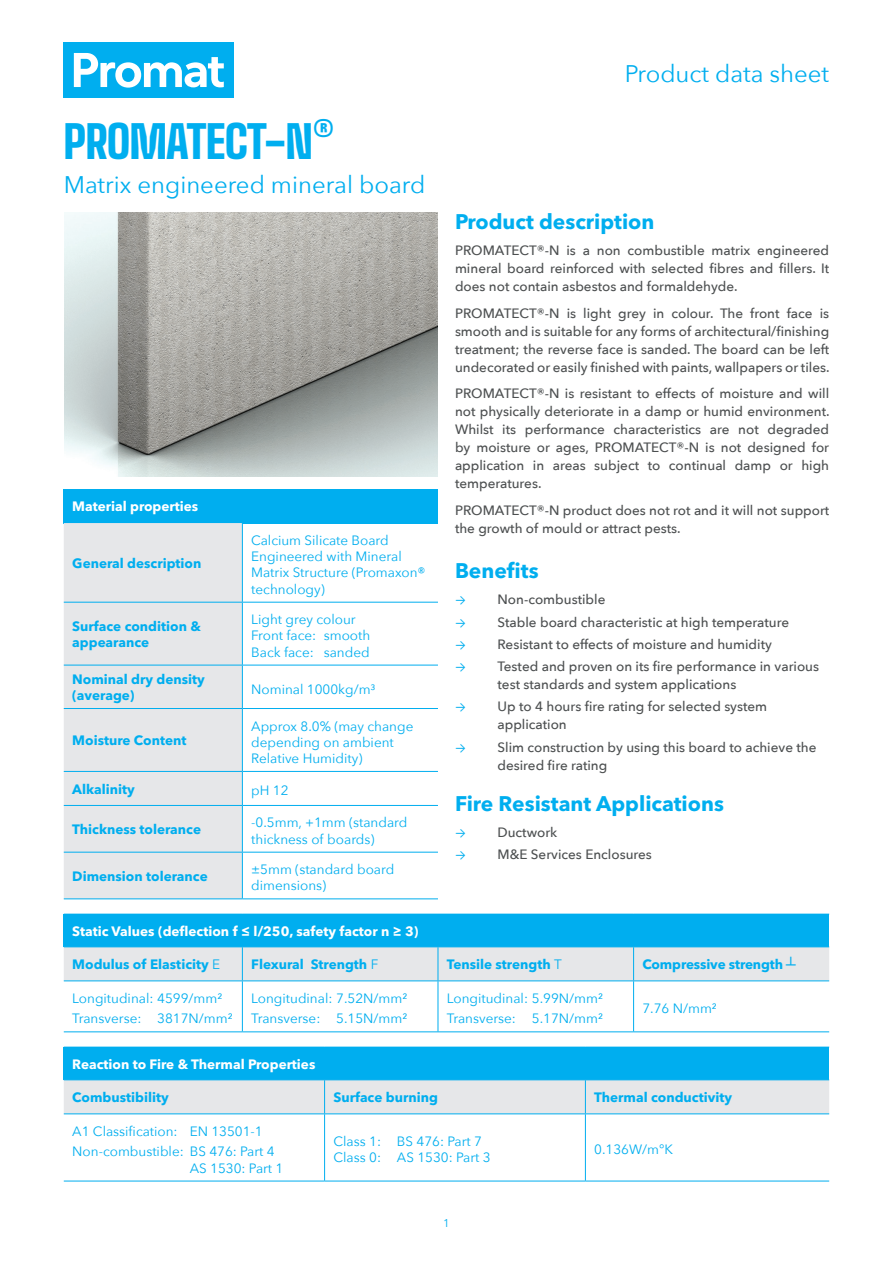
<style>
.page{position:relative;width:893px;height:1263px;background:#fff}
.page>*{position:absolute;margin:0;border:0;box-sizing:border-box;transform-origin:0 0}
.t1{font:900 45px "Big Shoulders Text";letter-spacing:-.02em;color:#00aeef}
.t2{font:24px "Avenir Next";color:#00aeef}
.t3{font:700 21px "Avenir Next W1 G";color:#00aeef}
.t4{font:500 13.5px/18px "Avenir Next";color:#4c4f50}
.t5{font:13.5px/16.2px "Avenir Next";color:#00aeef}
.t6{font:700 13.5px/16.2px "Avenir Next W1 G";color:#00aeef}
.t7{font:700 13.5px "Avenir Next W1 G";color:#fff}
.t8{font:11.25px "Avenir Next";color:#00aeef}
.s1{font-family:"Calibri";font-weight:400;font-size:12px;color:#00aeef}
.s2{font-weight:400}
.s3{font-family:"Arial"}
</style>
<div class="page">
<div style="left:64px;top:43px;width:170px;height:55px;background:#00aeef"></div>
<svg style="left:74px;top:53px;width:150px;height:35px"></svg>
<div style="left:64px;top:489px;width:374px;height:34px;background:#00aeef"></div>
<div style="left:64px;top:523px;width:178px;height:375px;background:#e6e7e9"></div>
<hr style="left:242px;top:523px;width:1px;height:79px;background:#00aeef">
<hr style="left:64px;top:602px;width:178px;height:1px;background:#00aeef">
<hr style="left:242px;top:602px;width:196px;height:1px;background:#00aeef">
<hr style="left:242px;top:602px;width:1px;height:63px;background:#00aeef">
<hr style="left:64px;top:665px;width:178px;height:1px;background:#00aeef">
<hr style="left:242px;top:665px;width:196px;height:1px;background:#00aeef">
<hr style="left:242px;top:665px;width:1px;height:43px;background:#00aeef">
<hr style="left:64px;top:708px;width:178px;height:1px;background:#00aeef">
<hr style="left:242px;top:708px;width:196px;height:1px;background:#00aeef">
<hr style="left:242px;top:709px;width:1px;height:62px;background:#00aeef">
<hr style="left:64px;top:771px;width:178px;height:1px;background:#00aeef">
<hr style="left:242px;top:771px;width:196px;height:1px;background:#00aeef">
<hr style="left:64px;top:852px;width:178px;height:1px;background:#00aeef">
<hr style="left:242px;top:852px;width:196px;height:1px;background:#00aeef">
<hr style="left:242px;top:852px;width:1px;height:46px;background:#00aeef">
<hr style="left:64px;top:898px;width:178px;height:1px;background:#00aeef">
<hr style="left:242px;top:898px;width:196px;height:1px;background:#00aeef">
<hr style="left:242px;top:772px;width:1px;height:33px;background:#00aeef">
<hr style="left:64px;top:805px;width:178px;height:1px;background:#00aeef">
<hr style="left:242px;top:805px;width:196px;height:1px;background:#00aeef">
<hr style="left:242px;top:806px;width:1px;height:46px;background:#00aeef">
<div style="left:64px;top:914px;width:765px;height:33px;background:#00aeef"></div>
<div style="left:64px;top:947px;width:765px;height:33px;background:#e6e7e9"></div>
<hr style="left:242px;top:947px;width:1px;height:33px;background:#00aeef">
<hr style="left:438px;top:947px;width:1px;height:33px;background:#00aeef">
<hr style="left:633px;top:947px;width:1px;height:33px;background:#00aeef">
<hr style="left:64px;top:980px;width:178px;height:1px;background:#00aeef">
<hr style="left:242px;top:980px;width:196px;height:1px;background:#00aeef">
<hr style="left:242px;top:981px;width:1px;height:50px;background:#00aeef">
<hr style="left:438px;top:980px;width:196px;height:1px;background:#00aeef">
<hr style="left:438px;top:981px;width:1px;height:50px;background:#00aeef">
<hr style="left:634px;top:980px;width:195px;height:1px;background:#00aeef">
<hr style="left:633px;top:981px;width:1px;height:50px;background:#00aeef">
<hr style="left:64px;top:1031px;width:178px;height:1px;background:#00aeef">
<hr style="left:242px;top:1031px;width:196px;height:1px;background:#00aeef">
<hr style="left:438px;top:1031px;width:196px;height:1px;background:#00aeef">
<hr style="left:634px;top:1031px;width:195px;height:1px;background:#00aeef">
<div style="left:64px;top:1047px;width:765px;height:33px;background:#00aeef"></div>
<div style="left:64px;top:1080px;width:765px;height:33px;background:#e6e7e9"></div>
<hr style="left:324px;top:1080px;width:1px;height:33px;background:#00aeef">
<hr style="left:585px;top:1080px;width:1px;height:33px;background:#00aeef">
<hr style="left:64px;top:1113px;width:261px;height:1px;background:#00aeef">
<hr style="left:325px;top:1113px;width:260px;height:1px;background:#00aeef">
<hr style="left:324px;top:1114px;width:1px;height:67px;background:#00aeef">
<hr style="left:585px;top:1113px;width:244px;height:1px;background:#00aeef">
<hr style="left:585px;top:1114px;width:1px;height:67px;background:#00aeef">
<hr style="left:64px;top:1181px;width:261px;height:1px;background:#00aeef">
<hr style="left:325px;top:1181px;width:260px;height:1px;background:#00aeef">
<hr style="left:585px;top:1181px;width:244px;height:1px;background:#00aeef">
<img style="left:64px;top:213px;width:374px;height:263px">
<h1 class="t1" style="left:64px;top:109px;width:273px">PROMATECT-N®</h1>
<h2 class="t2" style="left:64px;top:164px;width:363px">Matrix engineered mineral board</h2>
<h2 class="t2" style="left:625px;top:54px;width:206px">Product data sheet</h2>
<h3 class="t3" style="left:455px;top:208px;width:201px">Product description</h3>
<p class="t4" style="left:455px;top:241px;width:376px;text-align:justify">PROMATECT®-N is a non combustible matrix engineered mineral board reinforced with selected fibres and fillers. It does not contain asbestos and formaldehyde.</p>
<p class="t4" style="left:455px;top:303px;width:376px;text-align:justify">PROMATECT®-N is light grey in colour. The front face is smooth and is suitable for any forms of architectural/finishing treatment; the reverse face is sanded. The board can be left undecorated or easily finished with paints, wallpapers or tiles.</p>
<p class="t4" style="left:455px;top:384px;width:376px;text-align:justify">PROMATECT®-N is resistant to effects of moisture and will not physically deteriorate in a damp or humid environment.<br>Whilst its performance characteristics are not degraded by moisture or ages, PROMATECT®-N is not designed for application in areas subject to continual damp or high temperatures.</p>
<p class="t4" style="left:455px;top:500px;width:376px">PROMATECT®-N product does not rot and it will not support the growth of mould or attract pests.</p>
<h3 class="t3" style="left:455px;top:558px;width:85px">Benefits</h3>
<p class="t4" style="left:455px;top:590px;width:152px"><span class="s1">→</span> Non-combustible</p>
<p class="t4" style="left:455px;top:612px;width:336px"><span class="s1">→</span> Stable board characteristic at high temperature</p>
<p class="t4" style="left:455px;top:635px;width:318px"><span class="s1">→</span> Resistant to effects of moisture and humidity</p>
<p class="t4" style="left:497px;top:657px;width:323px;text-indent:-43px"><span class="s1">→</span> Tested and proven on its fire performance in various test standards and system applications</p>
<p class="t4" style="left:497px;top:697px;width:271px;text-indent:-43px"><span class="s1">→</span> Up to 4 hours fire rating for selected system application</p>
<p class="t4" style="left:497px;top:737px;width:320px;text-indent:-43px"><span class="s1">→</span> Slim construction by using this board to achieve the desired fire rating</p>
<h3 class="t3" style="left:455px;top:790px;width:270px">Fire Resistant Applications</h3>
<p class="t4" style="left:455px;top:823px;width:104px"><span class="s1">→</span> Ductwork</p>
<p class="t4" style="left:455px;top:845px;width:198px"><span class="s1">→</span> M&amp;E Services Enclosures</p>
<p class="t7" style="left:72px;top:498px;width:127px">Material properties</p>
<p class="t5" style="left:251px;top:532px;width:176px">Calcium Silicate Board<br>Engineered with Mineral<br>Matrix Structure (Promaxon® technology)</p>
<p class="t6" style="left:72px;top:555px;width:131px">General description</p>
<p class="t6" style="left:72px;top:618px;width:130px">Surface condition &amp; appearance</p>
<p class="t5" style="left:251px;top:611px;width:121px">Light grey colour<br>Front face: smooth<br>Back face: sanded</p>
<p class="t6" style="left:72px;top:671px;width:134px">Nominal dry density (average)</p>
<p class="t5" style="left:251px;top:680px;width:126px">Nominal 1000kg/m³</p>
<p class="t6" style="left:72px;top:732px;width:116px">Moisture Content</p>
<p class="t5" style="left:251px;top:717px;width:164px">Approx 8.0% (may change depending on ambient<br>Relative Humidity)</p>
<p class="t6" style="left:72px;top:781px;width:64px">Alkalinity</p>
<p class="t5" style="left:251px;top:782px;width:39px">pH 12</p>
<p class="t6" style="left:72px;top:821px;width:130px">Thickness tolerance</p>
<p class="t5" style="left:251px;top:814px;width:158px">-0.5mm, +1mm (standard thickness of boards)</p>
<p class="t6" style="left:72px;top:868px;width:137px">Dimension tolerance</p>
<p class="t5" style="left:251px;top:861px;width:145px">±5mm (standard board dimensions)</p>
<p class="t7" style="left:72px;top:922px;width:348px">Static Values (deflection f ≤ l/250, safety factor n ≥ 3)</p>
<p class="t6" style="left:72px;top:956px;width:149px">Modulus of Elasticity <span class="s2">E</span></p>
<p class="t6" style="left:251px;top:956px;width:128px">Flexural Strength <span class="s2">F</span></p>
<p class="t6" style="left:447px;top:956px;width:116px">Tensile strength <span class="s2">T</span></p>
<p class="t6" style="left:642px;top:956px;width:155px">Compressive strength <span class="s3">┴</span></p>
<p class="t5" style="left:72px;top:987px;width:162px;line-height:20.4px">Longitudinal: 4599/mm²<br>Transverse: 3817N/mm²</p>
<p class="t5" style="left:251px;top:987px;width:158px;line-height:20.4px">Longitudinal: 7.52N/mm²<br>Transverse: 5.15N/mm²</p>
<p class="t5" style="left:447px;top:987px;width:158px;line-height:20.4px">Longitudinal: 5.99N/mm²<br>Transverse: 5.17N/mm²</p>
<p class="t5" style="left:642px;top:1000px;width:76px">7.76 N/mm²</p>
<p class="t7" style="left:72px;top:1055px;width:245px">Reaction to Fire &amp; Thermal Properties</p>
<p class="t6" style="left:72px;top:1089px;width:98px">Combustibility</p>
<p class="t6" style="left:333px;top:1089px;width:106px">Surface burning</p>
<p class="t6" style="left:594px;top:1089px;width:139px">Thermal conductivity</p>
<p class="t5" style="left:72px;top:1120px;width:204px;line-height:20.4px">A1 Classification: EN 13501-1<br>Non-combustible: BS 476: Part 4</p>
<p class="t5" style="left:190px;top:1159px;width:95px">AS 1530: Part 1</p>
<p class="t5" style="left:333px;top:1133px;width:159px">Class 1: BS 476: Part 7<br>Class 0: AS 1530: Part 3</p>
<p class="t5" style="left:594px;top:1141px;width:80px">0.136W/m°K</p>
<p class="t8" style="left:443px;top:1214px;width:8px">1</p>
</div>
